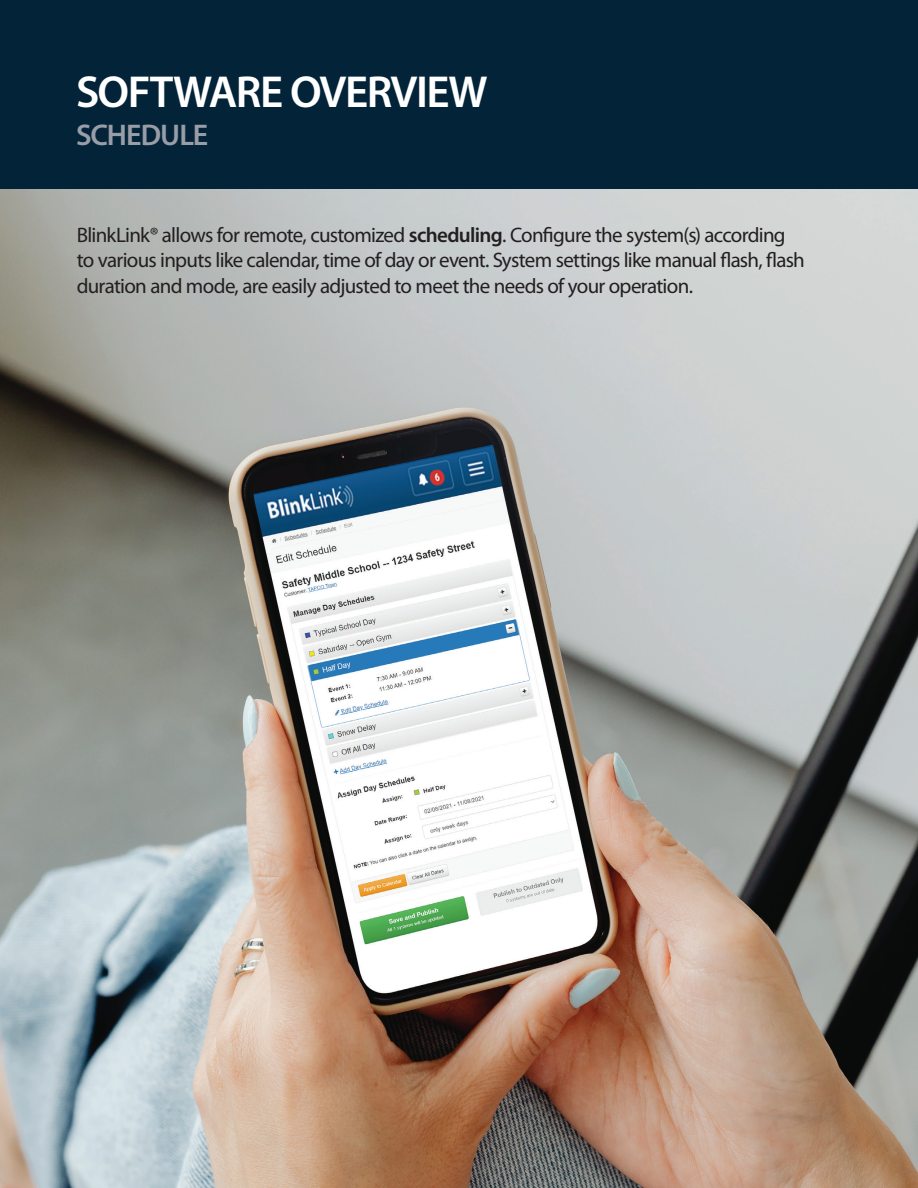
<style>
.page{position:relative;width:918px;height:1188px;background:#fff}
.page>*{position:absolute;margin:0;border:0;box-sizing:border-box;transform-origin:0 0}
.t1{font:600 45px "Myriad Pro";letter-spacing:-.03em;color:#fff}
.t2{font:600 30px "Myriad Pro";letter-spacing:-.035em;color:#999da8}
.t3{font:21px/25.5px "Myriad Pro";letter-spacing:-.035em;color:#231f20}
.s1{font-weight:600}
</style>
<div class="page">
<div style="left:0;top:0;width:918px;height:190px;background:#032438"></div>
<img style="left:0;top:189px;width:918px;height:999px">
<h1 class="t1" style="left:76px;top:64px;width:413px">SOFTWARE OVERVIEW</h1>
<h2 class="t2" style="left:76px;top:116px;width:134px">SCHEDULE</h2>
<p class="t3" style="left:77px;top:222px;width:730px">BlinkLink® allows for remote, customized <span class="s1">scheduling</span>. Configure the system(s) according to various inputs like calendar, time of day or event. System settings like manual flash, flash duration and mode, are easily adjusted to meet the needs of your operation.</p>
</div>
